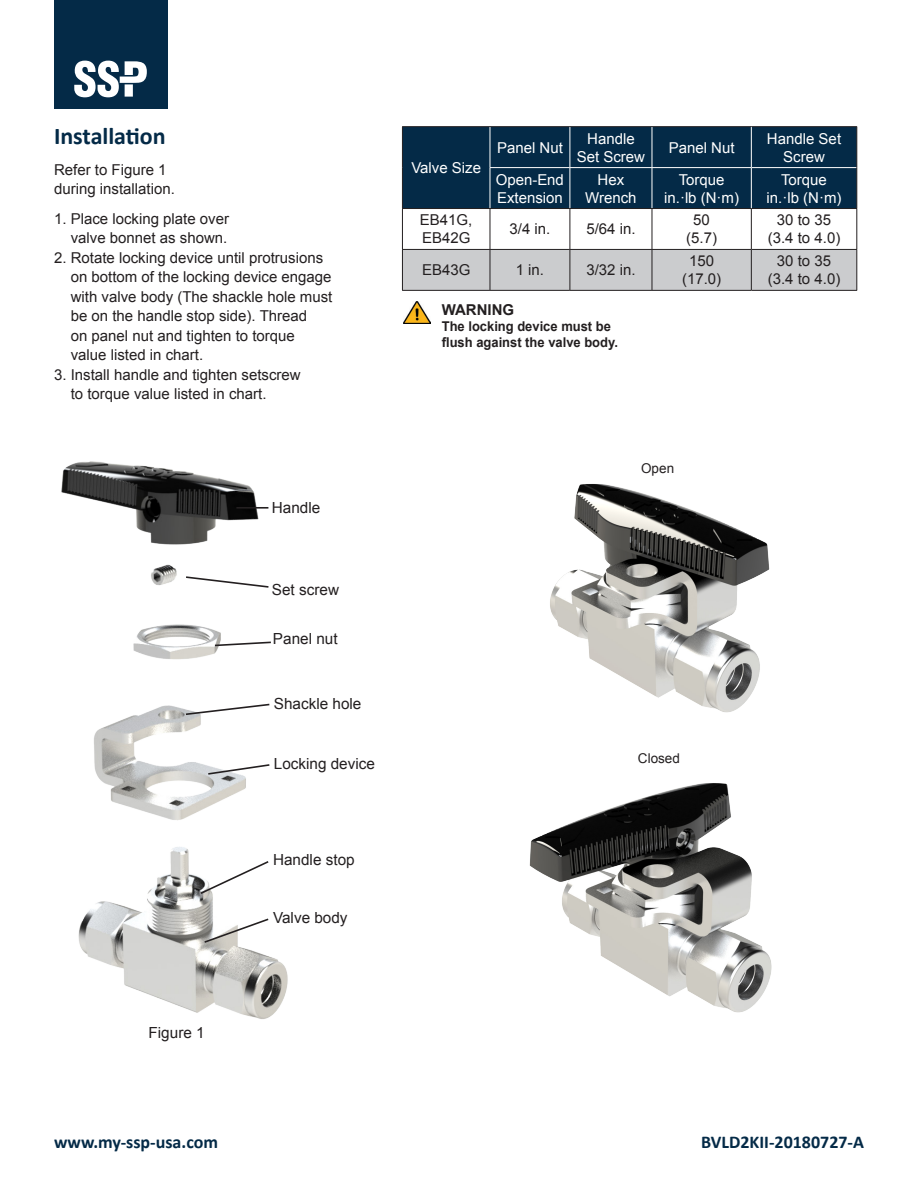
<style>
.page{position:relative;width:918px;height:1188px;background:#fff}
.page>*{position:absolute;margin:0;border:0;box-sizing:border-box;transform-origin:0 0}
.t1{font:700 24px "Calibri";color:#042a47}
.t2{font:700 18px "Calibri";color:#042a47}
.t3{font:15.3px "Arial";color:#231f20}
.t4{font:15px/19.5px "Arial";color:#231f20}
.t5{font:15px/18px "Arial";color:#fff;text-align:center}
.t6{font:700 15px "Arial";color:#231f20}
.t7{font:700 13.5px/16.2px "Arial";color:#231f20;scale:.96 1}
.t8{font:13.5px "Arial";color:#231f20}
</style>
<div class="page">
<img style="left:61px;top:461px;width:227px;height:558px">
<hr style="left:236px;top:507px;width:32px;height:2px;background:#231f20">
<svg style="left:184px;top:575px;width:86px;height:14px"></svg>
<svg style="left:213px;top:641px;width:60px;height:6px"></svg>
<svg style="left:206px;top:763px;width:65px;height:13px"></svg>
<svg style="left:184px;top:703px;width:87px;height:13px"></svg>
<svg style="left:199px;top:860px;width:71px;height:35px"></svg>
<svg style="left:203px;top:917px;width:67px;height:27px"></svg>
<div style="left:54px;top:0;width:113px;height:109px;background:#042a47"></div>
<svg style="left:74px;top:61px;width:73px;height:36px"></svg>
<img style="left:529px;top:783px;width:243px;height:230px">
<img style="left:550px;top:484px;width:220px;height:229px">
<img style="left:404px;top:302px;width:26px;height:22px">
<div style="left:403px;top:127px;width:453px;height:81px;background:#042a47"></div>
<div style="left:403px;top:250px;width:453px;height:40px;background:#cbccce"></div>
<hr style="left:402px;top:126px;width:88px;height:1px;background:#231f20">
<hr style="left:402px;top:127px;width:1px;height:41px;background:#231f20">
<hr style="left:402px;top:168px;width:1px;height:40px;background:#231f20">
<hr style="left:490px;top:126px;width:80px;height:1px;background:#231f20">
<hr style="left:570px;top:126px;width:82px;height:1px;background:#231f20">
<hr style="left:652px;top:126px;width:99px;height:1px;background:#231f20">
<hr style="left:751px;top:126px;width:106px;height:1px;background:#231f20">
<hr style="left:856px;top:127px;width:1px;height:41px;background:#231f20">
<hr style="left:490px;top:127px;width:1px;height:40px;background:#fff">
<hr style="left:570px;top:127px;width:1px;height:40px;background:#fff">
<hr style="left:652px;top:127px;width:1px;height:40px;background:#fff">
<hr style="left:751px;top:127px;width:1px;height:40px;background:#fff">
<hr style="left:490px;top:167px;width:80px;height:1px;background:#fff">
<hr style="left:490px;top:168px;width:1px;height:40px;background:#fff">
<hr style="left:570px;top:167px;width:82px;height:1px;background:#fff">
<hr style="left:570px;top:168px;width:1px;height:40px;background:#fff">
<hr style="left:652px;top:167px;width:99px;height:1px;background:#fff">
<hr style="left:652px;top:168px;width:1px;height:40px;background:#fff">
<hr style="left:751px;top:167px;width:105px;height:1px;background:#fff">
<hr style="left:751px;top:168px;width:1px;height:40px;background:#fff">
<hr style="left:856px;top:168px;width:1px;height:40px;background:#231f20">
<hr style="left:402px;top:208px;width:88px;height:1px;background:#231f20">
<hr style="left:402px;top:209px;width:1px;height:40px;background:#231f20">
<hr style="left:490px;top:208px;width:80px;height:1px;background:#231f20">
<hr style="left:490px;top:209px;width:1px;height:40px;background:#231f20">
<hr style="left:570px;top:208px;width:82px;height:1px;background:#231f20">
<hr style="left:570px;top:209px;width:1px;height:40px;background:#231f20">
<hr style="left:652px;top:208px;width:99px;height:1px;background:#231f20">
<hr style="left:652px;top:209px;width:1px;height:40px;background:#231f20">
<hr style="left:751px;top:208px;width:106px;height:1px;background:#231f20">
<hr style="left:751px;top:209px;width:1px;height:40px;background:#231f20">
<hr style="left:856px;top:209px;width:1px;height:40px;background:#231f20">
<hr style="left:402px;top:249px;width:88px;height:1px;background:#231f20">
<hr style="left:402px;top:250px;width:1px;height:40px;background:#231f20">
<hr style="left:402px;top:290px;width:88px;height:1px;background:#231f20">
<hr style="left:490px;top:249px;width:80px;height:1px;background:#231f20">
<hr style="left:490px;top:250px;width:1px;height:40px;background:#231f20">
<hr style="left:490px;top:290px;width:80px;height:1px;background:#231f20">
<hr style="left:570px;top:249px;width:82px;height:1px;background:#231f20">
<hr style="left:570px;top:250px;width:1px;height:40px;background:#231f20">
<hr style="left:570px;top:290px;width:82px;height:1px;background:#231f20">
<hr style="left:652px;top:249px;width:99px;height:1px;background:#231f20">
<hr style="left:652px;top:250px;width:1px;height:40px;background:#231f20">
<hr style="left:652px;top:290px;width:99px;height:1px;background:#231f20">
<hr style="left:751px;top:249px;width:106px;height:1px;background:#231f20">
<hr style="left:751px;top:250px;width:1px;height:40px;background:#231f20">
<hr style="left:856px;top:250px;width:1px;height:40px;background:#231f20">
<hr style="left:751px;top:290px;width:106px;height:1px;background:#231f20">
<p class="t1" style="left:54px;top:121px;width:113px">Installation</p>
<p class="t4" style="left:54px;top:160px;width:122px">Refer to Figure 1 during installation.</p>
<p class="t4" style="left:54px;top:209px;width:177px;text-align:right">1. Place locking plate over valve bonnet as shown.</p>
<p class="t4" style="left:71px;top:248px;width:263px;text-indent:-17px">2. Rotate locking device until protrusions on bottom of the locking device engage with valve body (The shackle hole must be on the handle stop side). Thread<br>on panel nut and tighten to torque value listed in chart.</p>
<p class="t4" style="left:71px;top:365px;width:232px;text-indent:-17px">3. Install handle and tighten setscrew to torque value listed in chart.</p>
<p class="t3" style="left:272px;top:498px;width:50px">Handle</p>
<p class="t3" style="left:272px;top:580px;width:69px">Set screw</p>
<p class="t3" style="left:273px;top:629px;width:66px">Panel nut</p>
<p class="t3" style="left:274px;top:693px;width:89px">Shackle hole</p>
<p class="t3" style="left:274px;top:754px;width:103px">Locking device</p>
<p class="t3" style="left:273px;top:849px;width:83px">Handle stop</p>
<p class="t3" style="left:273px;top:907px;width:76px">Valve body</p>
<p class="t5" style="left:411px;top:159px;width:71px">Valve Size</p>
<p class="t5" style="left:497px;top:138px;width:67px">Panel Nut</p>
<p class="t5" style="left:577px;top:129px;width:70px">Handle<br>Set Screw</p>
<p class="t5" style="left:669px;top:138px;width:67px">Panel Nut</p>
<p class="t5" style="left:767px;top:129px;width:76px">Handle Set<br>Screw</p>
<p class="t5" style="left:496px;top:170px;width:69px;text-align:left">Open-End<br>Extension</p>
<p class="t5" style="left:585px;top:170px;width:53px">Hex<br>Wrench</p>
<p class="t5" style="left:664px;top:170px;width:76px">Torque in.·lb (N·m)</p>
<p class="t5" style="left:781px;top:170px;width:47px">Torque</p>
<p class="t5" style="left:767px;top:188px;width:76px">in.·lb (N·m)</p>
<p class="t4" style="left:420px;top:211px;width:54px;line-height:18px">EB41G,<br>EB42G</p>
<p class="t4" style="left:510px;top:220px;width:42px">3/4 in.</p>
<p class="t4" style="left:586px;top:220px;width:51px">5/64 in.</p>
<p class="t4" style="left:422px;top:260px;width:50px">EB43G</p>
<p class="t4" style="left:516px;top:260px;width:30px">1 in.</p>
<p class="t4" style="left:586px;top:260px;width:51px">3/32 in.</p>
<p class="t6" style="left:442px;top:300px;width:74px">WARNING</p>
<p class="t7" style="left:442px;top:319px;width:185px">The locking device must be flush against the valve body.</p>
<p class="t4" style="left:693px;top:211px;width:18px">50</p>
<p class="t4" style="left:686px;top:229px;width:32px">(5.7)</p>
<p class="t4" style="left:689px;top:251px;width:27px">150</p>
<p class="t4" style="left:682px;top:269px;width:41px">(17.0)</p>
<p class="t8" style="left:641px;top:459px;width:35px">Open</p>
<p class="t4" style="left:777px;top:211px;width:56px">30 to 35</p>
<p class="t4" style="left:768px;top:229px;width:74px">(3.4 to 4.0)</p>
<p class="t4" style="left:777px;top:251px;width:56px">30 to 35</p>
<p class="t4" style="left:768px;top:269px;width:74px">(3.4 to 4.0)</p>
<p class="t8" style="left:638px;top:750px;width:44px">Closed</p>
<p class="t3" style="left:149px;top:1023px;width:58px">Figure 1</p>
<p class="t2" style="left:54px;top:1130px;width:166px">www.my-ssp-usa.com</p>
<p class="t2" style="left:701px;top:1130px;width:164px">BVLD2KII-20180727-A</p>
</div>
